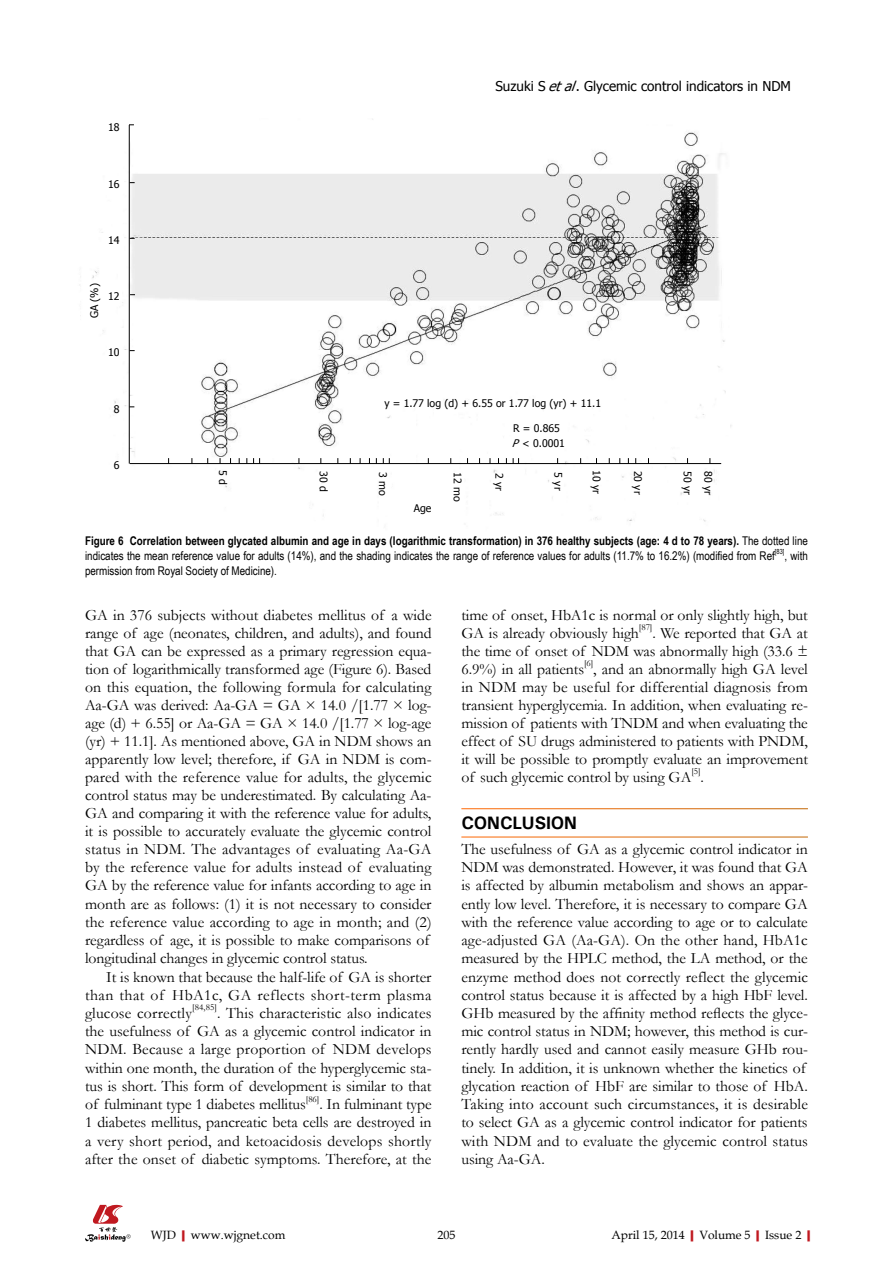
<style>
.page{position:relative;width:893px;height:1263px;background:#fff}
.page>*{position:absolute;margin:0;border:0;box-sizing:border-box;transform-origin:0 0}
.t1{font:700 18px "Univers";letter-spacing:-.01em;color:#000}
.t2{font:15.75px/18.1px "Garamond";letter-spacing:-.005em;color:#000;text-align:justify}
.t3{font:15.75px "Garamond";letter-spacing:.015em;color:#000}
.t4{font:15.75px "Garamond";letter-spacing:.03em;color:#000}
.t5{font:13.5px "Tahoma";color:#000}
.t6{font:12px/15px "Arial Narrow";color:#000}
.t7{font:12px "Book Antiqua";color:#000}
.t8{font:10.5px/15px "Tahoma";color:#000}
.t9{font:9.15px "Garamond";letter-spacing:.005em;color:#000}
.t10{font:7.05px "Arial Narrow";color:#000}
.s1{font-style:italic}
.s2{font-weight:700}
.s3{font-weight:700;color:#c01920}
</style>
<div class="page">
<svg style="left:85px;top:1205px;width:46px;height:37px"></svg>
<img style="left:80px;top:119px;width:652px;height:434px">
<hr style="left:129px;top:125px;width:1px;height:338px;background:#000">
<hr style="left:130px;top:463px;width:591px;height:1px;background:#000">
<svg style="left:247px;top:458px;width:13px;height:6px"></svg>
<svg style="left:383px;top:458px;width:7px;height:6px"></svg>
<svg style="left:513px;top:458px;width:6px;height:6px"></svg>
<p class="t8" style="left:108px;top:119px;width:13px">18</p>
<p class="t8" style="left:108px;top:176px;width:13px">16</p>
<p class="t8" style="left:108px;top:232px;width:13px">14</p>
<p class="t8" style="left:86px;top:318px;width:36px;rotate:-90deg">GA (%)</p>
<p class="t8" style="left:108px;top:288px;width:13px">12</p>
<p class="t8" style="left:108px;top:344px;width:13px">10</p>
<p class="t8" style="left:114px;top:401px;width:7px">8</p>
<p class="t8" style="left:114px;top:457px;width:7px">6</p>
<p class="t5" style="left:495px;top:77px;width:297px">Suzuki S <span class="s1">etal</span>. Glycemic control indicators in NDM</p>
<p class="t8" style="left:384px;top:395px;width:218px">y = 1.77 log (d) + 6.55 or 1.77 log (yr) + 11.1</p>
<p class="t8" style="left:512px;top:420px;width:55px">R = 0.865<br><span class="s1">P</span> &lt; 0.0001</p>
<p class="t8" style="left:231px;top:470px;width:16px;rotate:90deg">5 d</p>
<p class="t8" style="left:332px;top:471px;width:22px;rotate:90deg">30 d</p>
<p class="t8" style="left:391px;top:472px;width:25px;rotate:90deg">3 mo</p>
<p class="t8" style="left:466px;top:472px;width:31px;rotate:90deg">12 mo</p>
<p class="t8" style="left:507px;top:473px;width:20px;rotate:90deg">2 yr</p>
<p class="t8" style="left:566px;top:472px;width:20px;rotate:90deg">5 yr</p>
<p class="t8" style="left:605px;top:470px;width:25px;rotate:90deg">10 yr</p>
<p class="t8" style="left:646px;top:471px;width:25px;rotate:90deg">20 yr</p>
<p class="t8" style="left:696px;top:471px;width:25px;rotate:90deg">50 yr</p>
<p class="t8" style="left:716px;top:471px;width:25px;rotate:90deg">80 yr</p>
<p class="t8" style="left:414px;top:500px;width:19px">Age</p>
<p class="t6" style="left:85px;top:533px;width:724px"><span class="s2">Figure 6 Correlation between glycated albumin and age in days (logarithmic transformation) in 376 healthy subjects (age: 4 d to 78 years).</span> The dotted line indicates the mean reference value for adults (14%), and the shading indicates the range of reference values for adults (11.7% to 16.2%) (modified from Ref</p>
<p class="t10" style="left:775px;top:546px;width:11px">[83]</p>
<p class="t6" style="left:784px;top:548px;width:25px">, with</p>
<p class="t6" style="left:85px;top:563px;width:193px">permission from Royal Society of Medicine).</p>
<p class="t2" style="left:85px;top:605px;width:348px">GA in 376 subjects without diabetes mellitus of a wide</p>
<p class="t2" style="left:85px;top:623px;width:348px">range of age (neonates, children, and adults), and found</p>
<p class="t2" style="left:85px;top:641px;width:348px">that GA can be expressed as a primary regression equa-</p>
<p class="t2" style="left:85px;top:659px;width:348px">tion of logarithmically transformed age (Figure 6). Based</p>
<p class="t2" style="left:85px;top:677px;width:348px">on this equation, the following formula for calculating</p>
<p class="t2" style="left:85px;top:695px;width:348px">Aa-GA was derived: Aa-GA = GA × 14.0 /[1.77 × log-</p>
<p class="t2" style="left:85px;top:713px;width:348px">age (d) + 6.55] or Aa-GA = GA × 14.0 /[1.77 × log-age</p>
<p class="t2" style="left:85px;top:731px;width:348px">(yr) + 11.1]. As mentioned above, GA in NDM shows an</p>
<p class="t2" style="left:85px;top:749px;width:348px">apparently low level; therefore, if GA in NDM is com-</p>
<p class="t2" style="left:85px;top:767px;width:348px">pared with the reference value for adults, the glycemic</p>
<p class="t2" style="left:85px;top:785px;width:348px">control status may be underestimated. By calculating Aa-</p>
<p class="t2" style="left:85px;top:803px;width:348px">GA and comparing it with the reference value for adults,</p>
<p class="t2" style="left:85px;top:821px;width:348px">it is possible to accurately evaluate the glycemic control</p>
<p class="t3" style="left:85px;top:838px;width:348px">status in NDM. The advantages of evaluating Aa-GA</p>
<p class="t2" style="left:85px;top:858px;width:348px">by the reference value for adults instead of evaluating</p>
<p class="t2" style="left:85px;top:876px;width:348px">GA by the reference value for infants according to age in</p>
<p class="t2" style="left:85px;top:894px;width:348px">month are as follows: (1) it is not necessary to consider</p>
<p class="t2" style="left:85px;top:912px;width:348px">the reference value according to age in month; and (2)</p>
<p class="t2" style="left:85px;top:931px;width:346px">regardless of age, it is possible to make comparisons of</p>
<p class="t2" style="left:85px;top:949px;width:284px">longitudinal changes in glycemic control status.</p>
<p class="t2" style="left:106px;top:967px;width:327px">It is known that because the half-life of GA is shorter</p>
<p class="t4" style="left:85px;top:984px;width:348px">than that of HbA1c, GA reflects short-term plasma</p>
<p class="t2" style="left:85px;top:1003px;width:108px">glucose correctly</p>
<p class="t9" style="left:192px;top:1001px;width:26px">[84,85]</p>
<p class="t2" style="left:85px;top:1003px;width:348px;text-indent:132px">. This characteristic also indicates the usefulness of GA as a glycemic control indicator in NDM. Because a large proportion of NDM develops within one month, the duration of the hyperglycemic sta&shy;tus is short. This form of development is similar to that of fulminant type 1 diabetes mellitus</p>
<p class="t9" style="left:306px;top:1092px;width:15px">[86]</p>
<p class="t2" style="left:85px;top:1095px;width:348px;text-indent:234px">. In fulminant type 1 diabetes mellitus, pancreatic beta cells are destroyed in a very short period, and ketoacidosis develops shortly after the onset of diabetic symptoms. Therefore, at the</p>
<p class="t2" style="left:461px;top:605px;width:348px">time of onset, HbA1c is normal or only slightly high, but<br>GA is already obviously high</p>
<p class="t9" style="left:639px;top:621px;width:15px">[87]</p>
<p class="t2" style="left:461px;top:623px;width:348px;text-indent:191px">. We reported that GA at the time of onset of NDM was abnormally high (33.6 ± 6.9%) in all patients</p>
<p class="t9" style="left:584px;top:657px;width:11px">[6]</p>
<p class="t2" style="left:461px;top:659px;width:348px;text-indent:132px">, and an abnormally high GA level in NDM may be useful for differential diagnosis from transient hyperglycemia. In addition, when evaluating re&shy;mission of patients with TNDM and when evaluating the effect of SU drugs administered to patients with PNDM, it will be possible to promptly evaluate an improvement of such glycemic control by using GA</p>
<p class="t9" style="left:691px;top:765px;width:11px">[5]</p>
<p class="t2" style="left:700px;top:767px;width:5px">.</p>
<p class="t1" style="left:461px;top:812px;width:117px">CONCLUSION</p>
<p class="t2" style="left:461px;top:839px;width:348px;text-align:left">The usefulness of GA as a glycemic control indicator in NDM was demonstrated. However, it was found that GA is affected by albumin metabolism and shows an appar&shy;ently low level. Therefore, it is necessary to compare GA with the reference value according to age or to calculate age-adjusted GA (Aa-GA). On the other hand, HbA1c measured by the HPLC method, the LA method, or the enzyme method does not correctly reflect the glycemic control status because it is affected by a high HbF level.<br>GHb measured by the affinity method reflects the glyce&shy;mic control status in NDM; however, this method is cur&shy;rently hardly used and cannot easily measure GHb rou&shy;tinely. In addition, it is unknown whether the kinetics of glycation reaction of HbF are similar to those of HbA.<br>Taking into account such circumstances, it is desirable to select GA as a glycemic control indicator for patients with NDM and to evaluate the glycemic control status using Aa-GA.</p>
<p class="t7" style="left:151px;top:1226px;width:136px">WJD<span class="s3">|</span>www.wjgnet.com</p>
<p class="t7" style="left:437px;top:1226px;width:19px">205</p>
<p class="t7" style="left:611px;top:1226px;width:206px">April 15, 2014<span class="s3">|</span>Volume 5<span class="s3">|</span>Issue 2<span class="s3">|</span></p>
</div>
